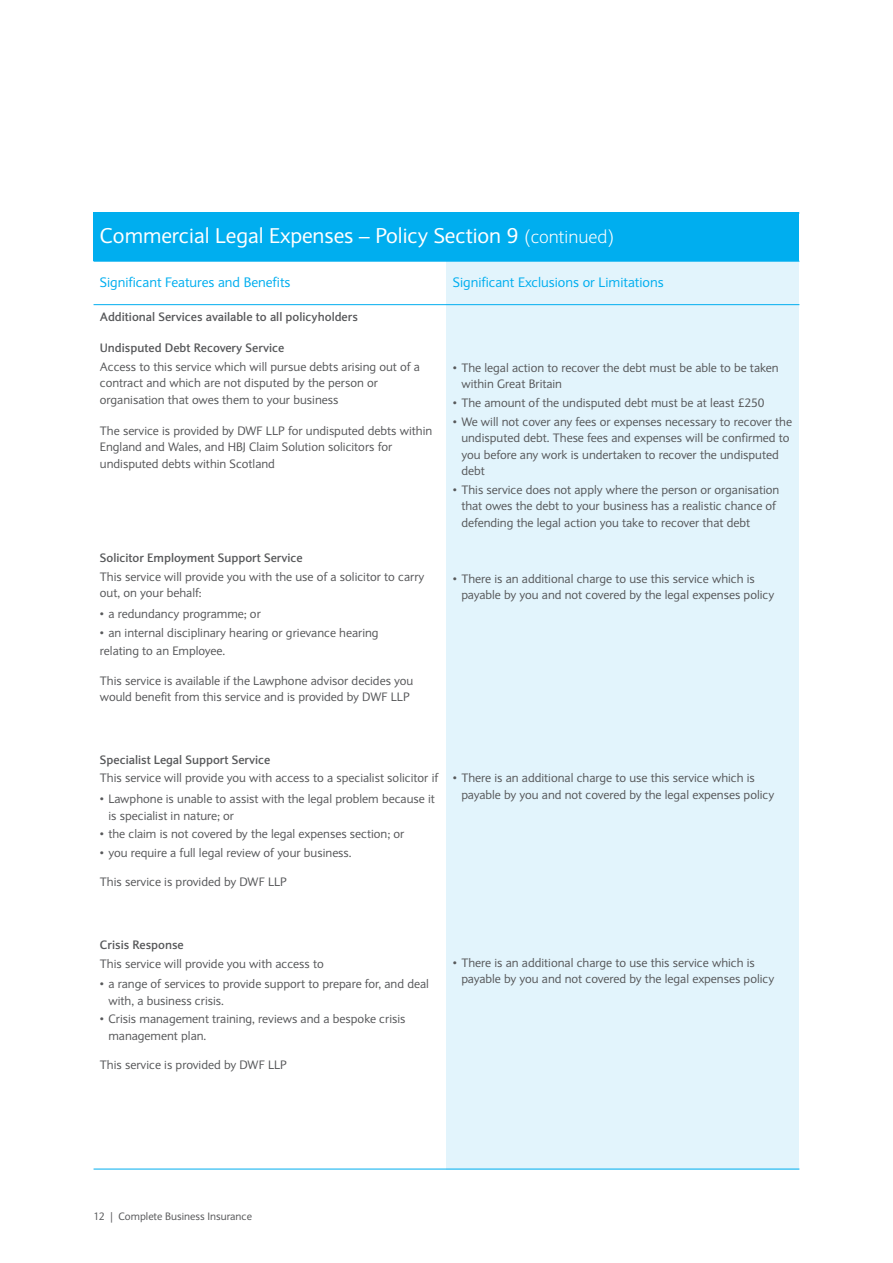
<style>
.page{position:relative;width:893px;height:1263px;background:#fff}
.page>*{position:absolute;margin:0;border:0;box-sizing:border-box;transform-origin:0 0}
.t1{font:21px "Expert Sans";color:#fff}
.t2{font:13.5px "Expert Sans";color:#00aeef}
.t3{font:12px/16.5px "Expert Sans";color:#57585a}
.t4{font:700 12px "Expert Sans";color:#57585a}
.t5{font:10.5px "Expert Sans";color:#57585a}
.s1{font-weight:300;font-size:18px}
</style>
<div class="page">
<div style="left:94px;top:213px;width:705px;height:48px;background:#00aeef"></div>
<div style="left:446px;top:261px;width:353px;height:44px;background:#e2f4fc"></div>
<div style="left:446px;top:305px;width:353px;height:864px;background:#e2f4fc"></div>
<hr style="left:94px;top:261px;width:705px;height:1px;background:#00aeef">
<hr style="left:94px;top:304px;width:705px;height:1px;background:#00aeef">
<hr style="left:94px;top:1169px;width:705px;height:1px;background:#00aeef">
<h1 class="t1" style="left:100px;top:228px;width:516px">Commercial Legal Expenses – Policy Section 9 <span class="s1">(continued)</span></h1>
<p class="t2" style="left:100px;top:277px;width:192px">Significant Features and Benefits</p>
<p class="t2" style="left:453px;top:277px;width:212px">Significant Exclusions or Limitations</p>
<p class="t4" style="left:100px;top:312px;width:259px">Additional Services available to all policyholders</p>
<p class="t4" style="left:100px;top:343px;width:186px">Undisputed Debt Recovery Service</p>
<p class="t3" style="left:100px;top:359px;width:322px">Access to this service which will pursue debts arising out of a contract and which are not disputed by the person or organisation that owes them to your business</p>
<p class="t3" style="left:100px;top:424px;width:334px">The service is provided by DWF LLP for undisputed debts within<br>England and Wales, and HBJ Claim Solution solicitors for undisputed debts within Scotland</p>
<p class="t3" style="left:461px;top:361px;width:319px;text-indent:-9px">• The legal action to recover the debt must be able to be taken within Great Britain</p>
<p class="t3" style="left:453px;top:396px;width:313px">• The amount of the undisputed debt must be at least £250</p>
<p class="t3" style="left:461px;top:414px;width:332px;text-indent:-9px">• We will not cover any fees or expenses necessary to recover the undisputed debt. These fees and expenses will be confirmed to you before any work is undertaken to recover the undisputed debt</p>
<p class="t3" style="left:461px;top:483px;width:319px;text-indent:-9px">• This service does not apply where the person or organisation that owes the debt to your business has a realistic chance of defending the legal action you take to recover that debt</p>
<p class="t4" style="left:100px;top:554px;width:204px">Solicitor Employment Support Service</p>
<p class="t3" style="left:100px;top:569px;width:326px">This service will provide you with the use of a solicitor to carry out, on your behalf:</p>
<p class="t3" style="left:100px;top:607px;width:162px">• a redundancy programme; or</p>
<p class="t3" style="left:100px;top:624px;width:280px;line-height:18.6px">• an internal disciplinary hearing or grievance hearing relating to an Employee.</p>
<p class="t3" style="left:100px;top:673px;width:315px">This service is available if the Lawphone advisor decides you would benefit from this service and is provided by DWF LLP</p>
<p class="t3" style="left:461px;top:571px;width:314px;text-indent:-9px">• There is an additional charge to use this service which is payable by you and not covered by the legal expenses policy</p>
<p class="t4" style="left:100px;top:755px;width:172px">Specialist Legal Support Service</p>
<p class="t3" style="left:100px;top:771px;width:340px">This service will provide you with access to a specialist solicitor if</p>
<p class="t3" style="left:108px;top:792px;width:328px;text-indent:-9px">• Lawphone is unable to assist with the legal problem because it is specialist in nature; or</p>
<p class="t3" style="left:100px;top:827px;width:306px">• the claim is not covered by the legal expenses section; or</p>
<p class="t3" style="left:100px;top:846px;width:253px">• you require a full legal review of your business.</p>
<p class="t3" style="left:100px;top:875px;width:189px">This service is provided by DWF LLP</p>
<p class="t3" style="left:461px;top:771px;width:314px;text-indent:-9px">• There is an additional charge to use this service which is payable by you and not covered by the legal expenses policy</p>
<p class="t4" style="left:100px;top:940px;width:85px">Crisis Response</p>
<p class="t3" style="left:100px;top:956px;width:225px">This service will provide you with access to</p>
<p class="t3" style="left:108px;top:977px;width:322px;text-indent:-9px">• a range of services to provide support to prepare for, and deal with, a business crisis.</p>
<p class="t3" style="left:108px;top:1012px;width:299px;text-indent:-9px">• Crisis management training, reviews and a bespoke crisis management plan.</p>
<p class="t3" style="left:100px;top:1058px;width:189px">This service is provided by DWF LLP</p>
<p class="t3" style="left:461px;top:955px;width:314px;text-indent:-9px">• There is an additional charge to use this service which is payable by you and not covered by the legal expenses policy</p>
<p class="t5" style="left:94px;top:1212px;width:160px">12 | Complete Business Insurance</p>
</div>
